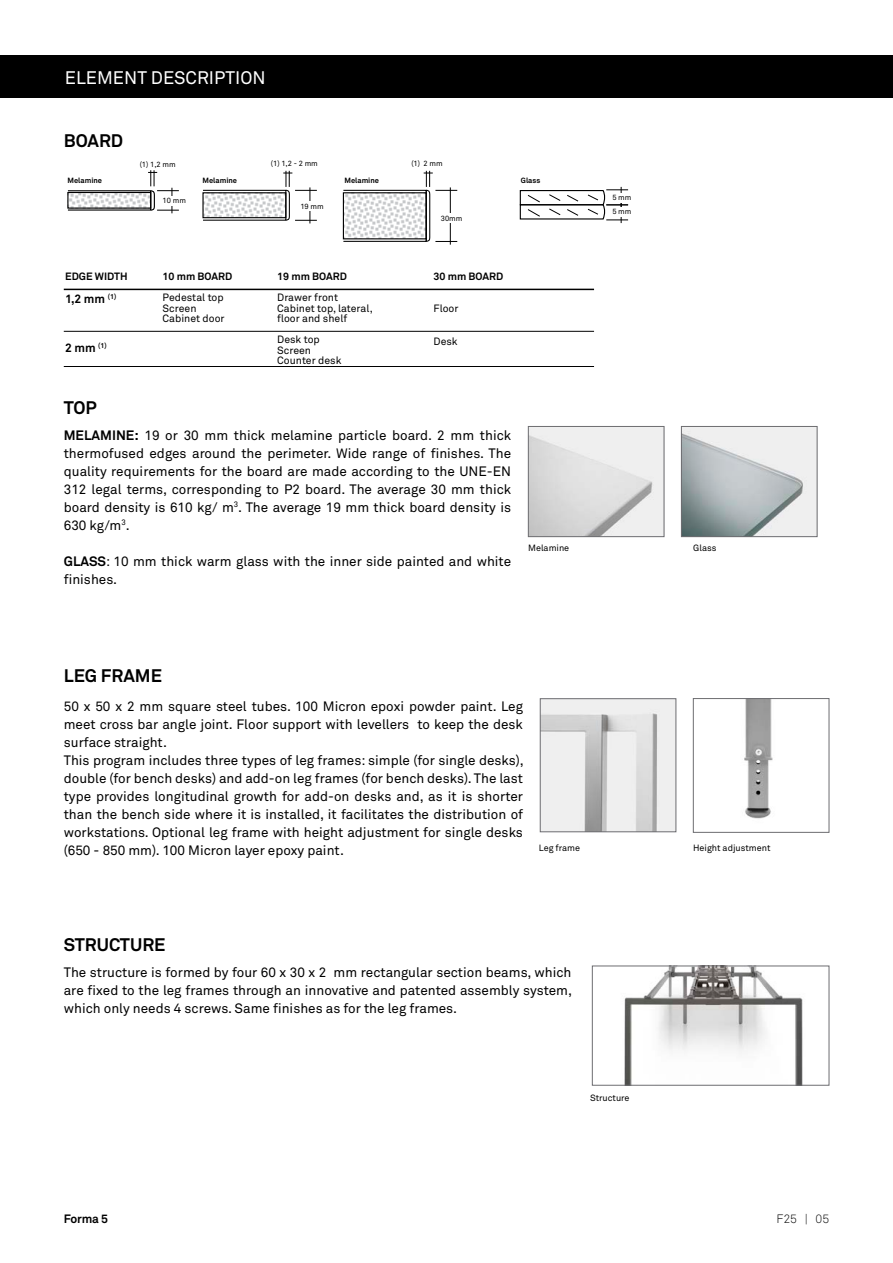
<style>
.page{position:relative;width:893px;height:1263px;background:#fff}
.page>*{position:absolute;margin:0;border:0;box-sizing:border-box;transform-origin:0 0}
.t1{font:700 18px "Akkurat";color:#000}
.t2{font:18px "Akkurat";color:#fff}
.t3{font:13.5px/18px "Akkurat";color:#000;text-align:justify}
.t4{font:700 12px "Akkurat";letter-spacing:-.01em;color:#000}
.t5{font:300 12px "Akkurat";color:#000}
.t6{font:10.5px/10.5px "Akkurat";color:#000}
.t7{font:700 10.5px "Akkurat";color:#000}
.t8{font:9px "Akkurat";color:#000}
.t9{font:7.5px/14.1px "Akkurat";color:#000}
.t10{font:700 7.5px "Akkurat";color:#000}
.s1{font-weight:700}
</style>
<div class="page">
<img style="left:683px;top:428px;width:132px;height:107px">
<div style="left:681px;top:426px;width:136px;height:111px;border:1px solid #6d6d71"></div>
<img style="left:530px;top:428px;width:132px;height:107px">
<div style="left:528px;top:426px;width:136px;height:111px;border:1px solid #6d6d71"></div>
<img style="left:542px;top:700px;width:132px;height:130px">
<div style="left:540px;top:698px;width:136px;height:134px;border:1px solid #6d6d71"></div>
<img style="left:744px;top:700px;width:29px;height:119px">
<div style="left:693px;top:698px;width:136px;height:134px;border:1px solid #6d6d71"></div>
<hr style="left:64px;top:289px;width:530px;height:1px;background:#000">
<hr style="left:64px;top:331px;width:530px;height:1px;background:#000">
<hr style="left:64px;top:366px;width:530px;height:1px;background:#000">
<img style="left:624px;top:968px;width:179px;height:115px">
<div style="left:592px;top:966px;width:237px;height:119px;border:1px solid #6d6d71"></div>
<div style="left:0;top:55px;width:893px;height:43px;background:#000"></div>
<svg style="left:67px;top:170px;width:562px;height:75px"></svg>
<h1 class="t2" style="left:65px;top:66px;width:202px">ELEMENT DESCRIPTION</h1>
<h1 class="t1" style="left:64px;top:130px;width:61px">BOARD</h1>
<p class="t10" style="left:68px;top:176px;width:36px">Melamine</p>
<p class="t10" style="left:202px;top:176px;width:36px">Melamine</p>
<p class="t10" style="left:344px;top:176px;width:36px">Melamine</p>
<p class="t10" style="left:521px;top:176px;width:21px">Glass</p>
<p class="t9" style="left:411px;top:157px;width:33px">(1) 2 mm</p>
<p class="t9" style="left:271px;top:157px;width:48px">(1) 1,2 - 2 mm</p>
<p class="t9" style="left:300px;top:199px;width:25px">19 mm</p>
<p class="t9" style="left:612px;top:191px;width:21px">5 mm<br>5 mm</p>
<p class="t9" style="left:140px;top:157px;width:37px">(1) 1,2 mm</p>
<p class="t9" style="left:163px;top:193px;width:25px">10 mm</p>
<p class="t9" style="left:441px;top:211px;width:23px">30mm</p>
<p class="t7" style="left:65px;top:270px;width:64px">EDGE WIDTH</p>
<p class="t4" style="left:65px;top:291px;width:53px">1,2 mm <sup>(1)</sup></p>
<p class="t4" style="left:65px;top:340px;width:43px">2 mm <sup>(1)</sup></p>
<h1 class="t1" style="left:64px;top:396px;width:34px">TOP</h1>
<p class="t7" style="left:163px;top:270px;width:71px">10 mm BOARD</p>
<p class="t6" style="left:163px;top:292px;width:63px">Pedestal top<br>Screen<br>Cabinet door</p>
<p class="t7" style="left:277px;top:270px;width:71px">19 mm BOARD</p>
<p class="t6" style="left:277px;top:292px;width:97px">Drawer front<br>Cabinet top, lateral, floor and shelf</p>
<p class="t6" style="left:277px;top:334px;width:66px">Desk top<br>Screen<br>Counter desk</p>
<p class="t7" style="left:434px;top:270px;width:71px">30 mm BOARD</p>
<p class="t6" style="left:434px;top:303px;width:26px">Floor</p>
<p class="t6" style="left:434px;top:336px;width:26px">Desk</p>
<p class="t3" style="left:64px;top:426px;width:449px"><span class="s1">MELAMINE:</span> 19 or 30 mm thick melamine particle board. 2 mm thick thermofused edges around the perimeter. Wide range of finishes. The quality requirements for the board are made according to the UNE-EN 312 legal terms, corresponding to P2 board. The average 30 mm thick board density is 610 kg/ m<sup>3</sup>. The average 19 mm thick board density is 630 kg/m<sup>3</sup>.</p>
<p class="t3" style="left:64px;top:552px;width:449px"><span class="s1">GLASS</span>: 10 mm thick warm glass with the inner side painted and white finishes.</p>
<p class="t8" style="left:528px;top:542px;width:43px">Melamine</p>
<p class="t8" style="left:693px;top:542px;width:25px">Glass</p>
<h1 class="t1" style="left:64px;top:664px;width:100px">LEG FRAME</h1>
<p class="t3" style="left:64px;top:697px;width:461px;text-align:left">50 x 50 x 2 mm square steel tubes. 100 Micron epoxi powder paint. Leg meet cross bar angle joint. Floor support with levellers to keep the desk surface straight.<br>This program includes three types of leg frames: simple (for single desks), double (for bench desks) and add-on leg frames (for bench desks). The last type provides longitudinal growth for add-on desks and, as it is shorter than the bench side where it is installed, it facilitates the distribution of workstations. Optional leg frame with height adjustment for single desks (650 - 850 mm). 100 Micron layer epoxy paint.</p>
<p class="t8" style="left:539px;top:842px;width:43px">Leg frame</p>
<h1 class="t1" style="left:64px;top:933px;width:103px">STRUCTURE</h1>
<p class="t3" style="left:64px;top:963px;width:510px">The structure is formed by four 60 x 30 x 2 mm rectangular section beams, which are fixed to the leg frames through an innovative and patented assembly system, which only needs 4 screws. Same finishes as for the leg frames.</p>
<p class="t8" style="left:590px;top:1092px;width:41px">Structure</p>
<p class="t8" style="left:693px;top:842px;width:79px">Height adjustment</p>
<p class="t4" style="left:64px;top:1211px;width:46px">Forma 5</p>
<p class="t5" style="left:776px;top:1211px;width:54px">F25 | 05</p>
</div>
